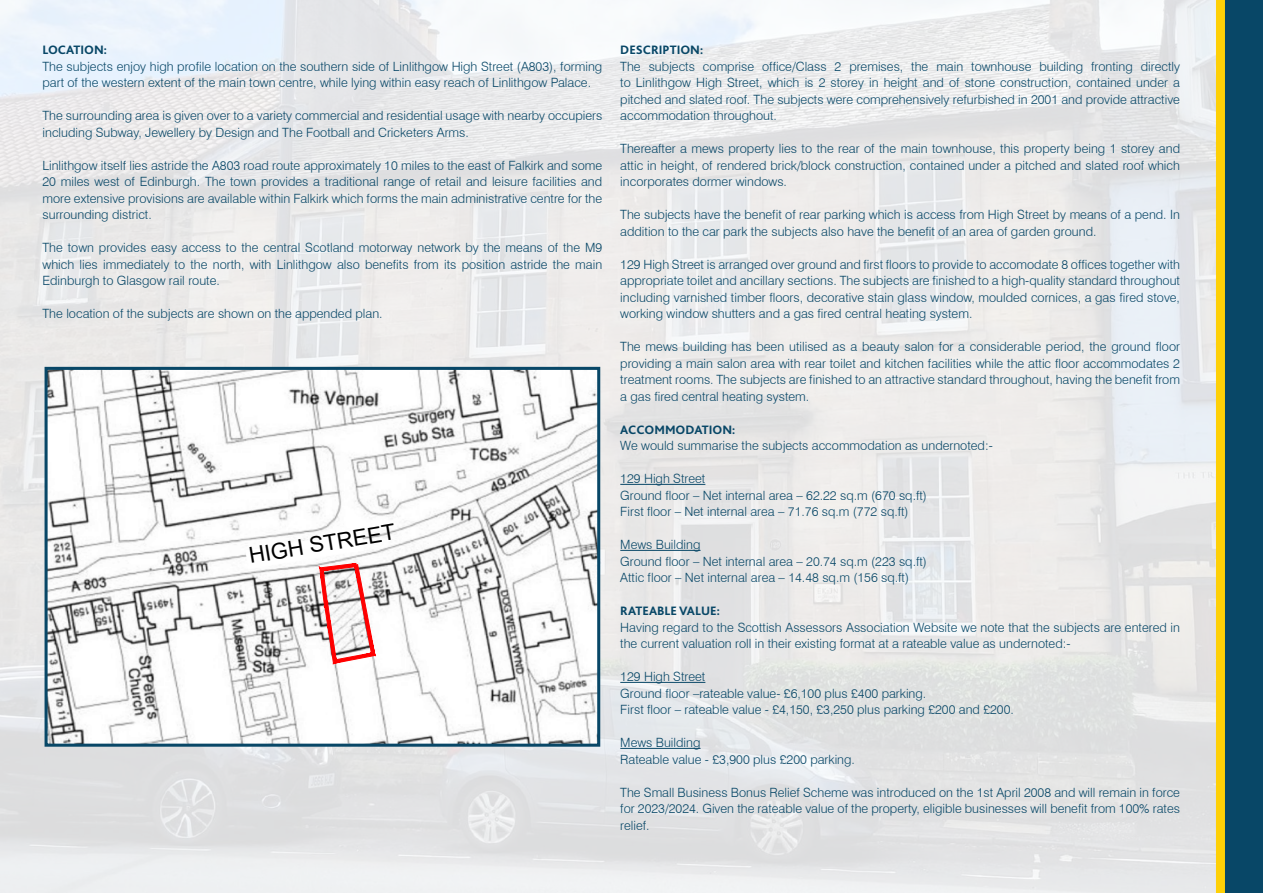
<style>
.page{position:relative;width:1263px;height:893px;background:#fff}
.page>*{position:absolute;margin:0;border:0;box-sizing:border-box;transform-origin:0 0}
.t1{font:22.05px "Arial";color:#000}
.t2{font:300 12.75px/16.5px "Swiss 721 BT";color:#084767}
.t3{font:800 12.75px "Bliss 2";color:#084767}
</style>
<div class="page">
<img style="left:0;top:0;width:1216px;height:893px">
<hr style="left:620px;top:484px;width:85px;height:1px;background:#084767">
<hr style="left:620px;top:550px;width:80px;height:1px;background:#084767">
<hr style="left:620px;top:682px;width:85px;height:1px;background:#084767">
<hr style="left:620px;top:748px;width:80px;height:1px;background:#084767">
<div style="left:1220px;top:0;width:43px;height:893px;background:#084767"></div>
<div style="left:1216px;top:0;width:9px;height:893px;background:#fed006"></div>
<img style="left:49px;top:371px;width:547px;height:372px">
<svg style="left:245px;top:531px;width:131px;height:133px"></svg>
<div style="left:45px;top:367px;width:555px;height:380px;border:3px solid #084767"></div>
<p class="t3" style="left:43px;top:42px;width:66px">LOCATION:</p>
<p class="t2" style="left:43px;top:58px;width:561px">The subjects enjoy high profile location on the southern side of Linlithgow High Street (A803), forming part of the western extent of the main town centre, while lying within easy reach of Linlithgow Palace.</p>
<p class="t2" style="left:43px;top:107px;width:561px">The surrounding area is given over to a variety commercial and residential usage with nearby occupiers including Subway, Jewellery by Design and The Football and Cricketers Arms.</p>
<p class="t2" style="left:43px;top:157px;width:561px;text-align:justify">Linlithgow itself lies astride the A803 road route approximately 10 miles to the east of Falkirk and some 20 miles west of Edinburgh. The town provides a traditional range of retail and leisure facilities and more extensive provisions are available within Falkirk which forms the main administrative centre for the surrounding district.</p>
<p class="t2" style="left:43px;top:239px;width:561px;text-align:justify">The town provides easy access to the central Scotland motorway network by the means of the M9 which lies immediately to the north, with Linlithgow also benefits from its position astride the main Edinburgh to Glasgow rail route.</p>
<p class="t2" style="left:43px;top:305px;width:342px">The location of the subjects are shown on the appended plan.</p>
<h1 class="t1" style="left:247px;top:541px;width:149px;rotate:-10deg">HIGH STREET</h1>
<p class="t3" style="left:620px;top:42px;width:84px">DESCRIPTION:</p>
<p class="t2" style="left:620px;top:58px;width:561px;text-align:justify">The subjects comprise office/Class 2 premises, the main townhouse building fronting directly to Linlithgow High Street, which is 2 storey in height and of stone construction, contained under a pitched and slated roof. The subjects were comprehensively refurbished in 2001 and provide attractive accommodation throughout.</p>
<p class="t2" style="left:620px;top:140px;width:561px;text-align:justify">Thereafter a mews property lies to the rear of the main townhouse, this property being 1 storey and attic in height, of rendered brick/block construction, contained under a pitched and slated roof which incorporates dormer windows.</p>
<p class="t2" style="left:620px;top:206px;width:561px">The subjects have the benefit of rear parking which is access from High Street by means of a pend. In addition to the car park the subjects also have the benefit of an area of garden ground.</p>
<p class="t2" style="left:620px;top:256px;width:561px;text-align:justify">129 High Street is arranged over ground and first floors to provide to accomodate 8 offices together with appropriate toilet and ancillary sections. The subjects are finished to a high-quality standard throughout including varnished timber floors, decorative stain glass window, moulded cornices, a gas fired stove, working window shutters and a gas fired central heating system.</p>
<p class="t2" style="left:620px;top:338px;width:561px;text-align:justify">The mews building has been utilised as a beauty salon for a considerable period, the ground floor providing a main salon area with rear toilet and kitchen facilities while the attic floor accommodates 2 treatment rooms. The subjects are finished to an attractive standard throughout, having the benefit from a gas fired central heating system.</p>
<p class="t3" style="left:620px;top:421px;width:117px">ACCOMMODATION:</p>
<p class="t2" style="left:620px;top:437px;width:374px">We would summarise the subjects accommodation as undernoted:-</p>
<p class="t2" style="left:620px;top:470px;width:308px">129 High Street<br>Ground floor – Net internal area – 62.22 sq.m (670 sq.ft)<br>First floor – Net internal area – 71.76 sq.m (772 sq.ft)</p>
<p class="t2" style="left:620px;top:536px;width:308px">Mews Building<br>Ground floor – Net internal area – 20.74 sq.m (223 sq.ft)<br>Attic floor – Net internal area – 14.48 sq.m (156 sq.ft)</p>
<p class="t3" style="left:620px;top:603px;width:101px">RATEABLE VALUE:</p>
<p class="t2" style="left:620px;top:619px;width:561px">Having regard to the Scottish Assessors Association Website we note that the subjects are entered in the current valuation roll in their existing format at a rateable value as undernoted:-</p>
<p class="t2" style="left:620px;top:668px;width:395px">129 High Street<br>Ground floor –rateable value- £6,100 plus £400 parking.<br>First floor – rateable value - £4,150, £3,250 plus parking £200 and £200.</p>
<p class="t2" style="left:620px;top:734px;width:236px">Mews Building<br>Rateable value - £3,900 plus £200 parking.</p>
<p class="t2" style="left:620px;top:784px;width:561px;text-align:justify">The Small Business Bonus Relief Scheme was introduced on the 1st April 2008 and will remain in force for 2023/2024. Given the rateable value of the property, eligible businesses will benefit from 100% rates relief.</p>
</div>
